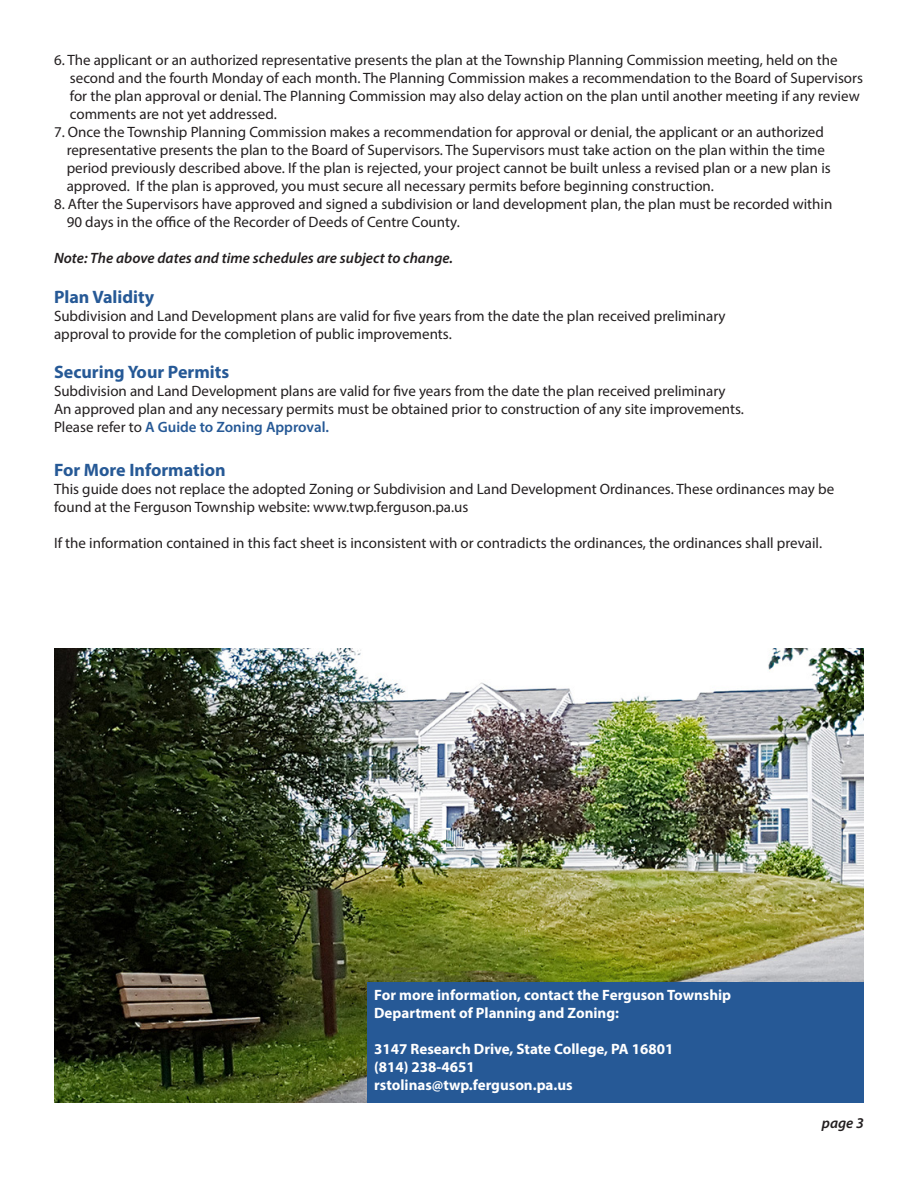
<style>
.page{position:relative;width:918px;height:1188px;background:#fff}
.page>*{position:absolute;margin:0;border:0;box-sizing:border-box;transform-origin:0 0}
.t1{font:700 18px "Myriad Pro";color:#265996}
.t2{font:15px/18px "Myriad Pro";color:#231f20}
.t3{font:700 15px/18px "Myriad Pro";color:#fff}
.t4{font:italic 600 15px "Myriad Pro";color:#231f20}
.s1{font-weight:600;color:#265996}
</style>
<div class="page">
<img style="left:54px;top:648px;width:810px;height:455px">
<div style="left:367px;top:982px;width:497px;height:121px;background:#265996"></div>
<p class="t2" style="left:70px;top:51px;width:795px;text-indent:-16px">6. The applicant or an authorized representative presents the plan at the Township Planning Commission meeting, held on the second and the fourth Monday of each month. The Planning Commission makes a recommendation to the Board of Supervisors for the plan approval or denial. The Planning Commission may also delay action on the plan until another meeting if any review comments are not yet addressed.</p>
<p class="t2" style="left:67px;top:123px;width:766px;text-indent:-13px">7. Once the Township Planning Commission makes a recommendation for approval or denial, the applicant or an authorized representative presents the plan to the Board of Supervisors. The Supervisors must take action on the plan within the time period previously described above. If the plan is rejected, your project cannot be built unless a revised plan or a new plan is approved. If the plan is approved, you must secure all necessary permits before beginning construction.</p>
<p class="t2" style="left:67px;top:195px;width:767px;text-indent:-13px">8. After the Supervisors have approved and signed a subdivision or land development plan, the plan must be recorded within<br>90 days in the office of the Recorder of Deeds of Centre County.</p>
<p class="t4" style="left:54px;top:249px;width:401px">Note: The above dates and time schedules are subject to change.</p>
<p class="t1" style="left:54px;top:285px;width:102px">Plan Validity</p>
<p class="t2" style="left:54px;top:307px;width:673px">Subdivision and Land Development plans are valid for five years from the date the plan received preliminary approval to provide for the completion of public improvements.</p>
<p class="t1" style="left:54px;top:361px;width:177px">Securing Your Permits</p>
<p class="t2" style="left:54px;top:382px;width:692px">Subdivision and Land Development plans are valid for five years from the date the plan received preliminary<br>An approved plan and any necessary permits must be obtained prior to construction of any site improvements.<br>Please refer to <span class="s1">A Guide to Zoning Approval.</span></p>
<p class="t1" style="left:54px;top:458px;width:173px">For More Information</p>
<p class="t2" style="left:54px;top:479px;width:782px">This guide does not replace the adopted Zoning or Subdivision and Land Development Ordinances. These ordinances may be found at the Ferguson Township website: www.twp.ferguson.pa.us</p>
<p class="t2" style="left:54px;top:533px;width:770px">If the information contained in this fact sheet is inconsistent with or contradicts the ordinances, the ordinances shall prevail.</p>
<p class="t3" style="left:374px;top:985px;width:359px">For more information, contact the Ferguson Township<br>Department of Planning and Zoning:</p>
<p class="t3" style="left:374px;top:1039px;width:301px">3147 Research Drive, State College, PA 16801</p>
<p class="t3" style="left:374px;top:1057px;width:200px">(814) 238-4651 rstolinas@twp.ferguson.pa.us</p>
<p class="t4" style="left:822px;top:1113px;width:44px">page 3</p>
</div>
